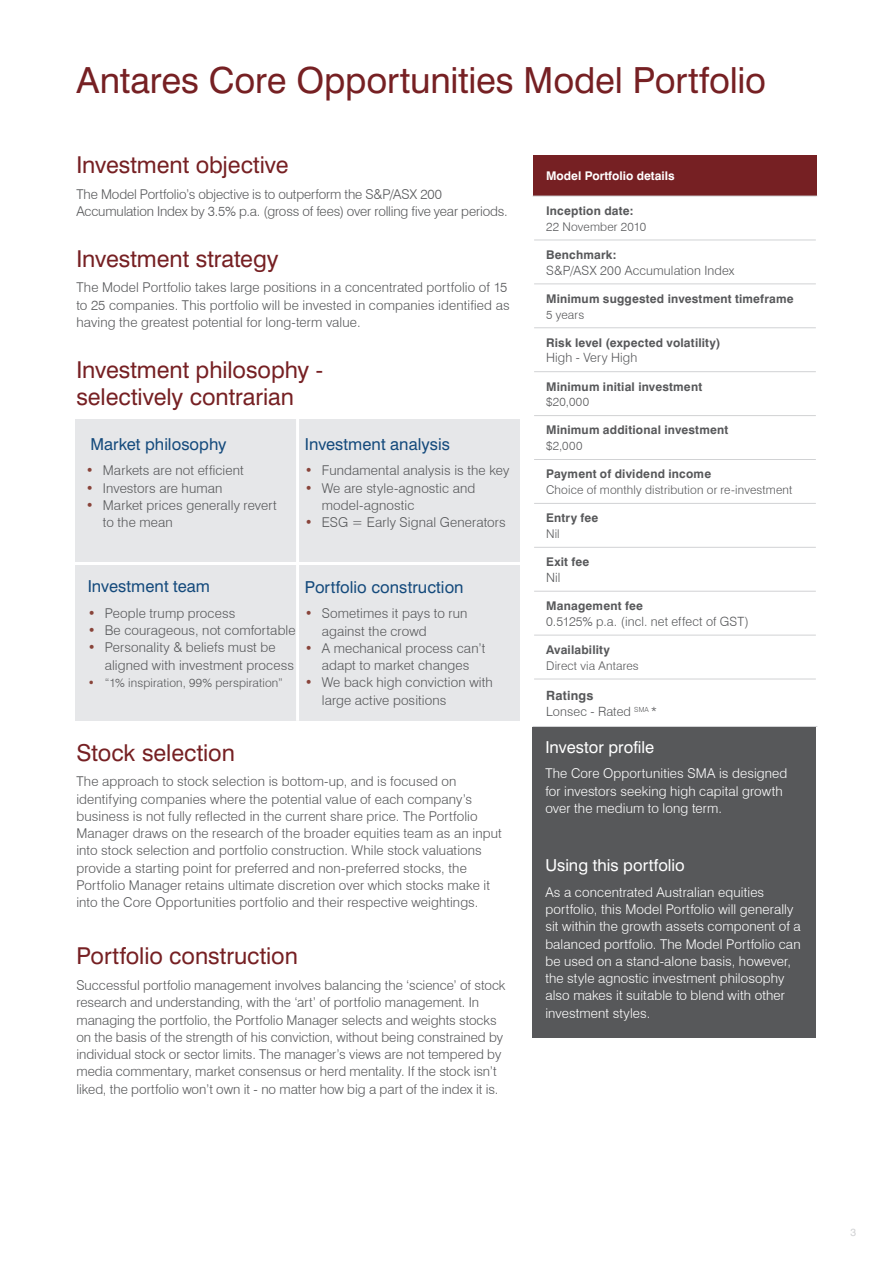
<style>
.page{position:relative;width:893px;height:1263px;background:#fff}
.page>*{position:absolute;margin:0;border:0;box-sizing:border-box;transform-origin:0 0}
.t1{font:36px "Swiss 721 BT";letter-spacing:-.005em;color:#762023}
.t2{font:23.25px/27px "Swiss 721 BT";color:#762023}
.t3{font:16.5px "Swiss 721 BT";letter-spacing:.005em;color:#144a7c}
.t4{font:16.5px "Swiss 721 BT";color:#fff}
.t5{font:300 13.5px/17.2px "Swiss 721 BT";letter-spacing:.005em;color:#57585a}
.t6{font:300 13.5px/17.2px "Swiss 721 BT";letter-spacing:.01em;color:#fff}
.t7{font:300 12.75px/15.8px "Swiss 721 BT";letter-spacing:.01em;color:#57585a}
.t8{font:700 12px "Swiss 721 BT";letter-spacing:.015em;color:#57585a}
.t9{font:300 12px "Swiss 721 BT";letter-spacing:.015em;color:#57585a}
.t10{font:700 12px "Swiss 721 BT";color:#fff}
.t11{font:10.5px "Swiss 721 BT";color:#d1d2d4}
.s1{color:#89443a}
.s2{font-weight:700}
</style>
<div class="page">
<div style="left:533px;top:155px;width:284px;height:41px;background:#762023"></div>
<hr style="left:533px;top:196px;width:284px;height:1px;background:#d1d2d4">
<hr style="left:816px;top:196px;width:1px;height:44px;background:#fff">
<hr style="left:534px;top:240px;width:282px;height:1px;background:#d1d2d4">
<hr style="left:534px;top:283px;width:282px;height:1px;background:#d1d2d4">
<hr style="left:534px;top:327px;width:282px;height:1px;background:#d1d2d4">
<hr style="left:534px;top:371px;width:282px;height:1px;background:#d1d2d4">
<hr style="left:534px;top:415px;width:282px;height:1px;background:#d1d2d4">
<hr style="left:534px;top:459px;width:282px;height:1px;background:#d1d2d4">
<hr style="left:534px;top:503px;width:282px;height:1px;background:#d1d2d4">
<hr style="left:534px;top:547px;width:282px;height:1px;background:#d1d2d4">
<hr style="left:534px;top:591px;width:282px;height:1px;background:#d1d2d4">
<hr style="left:534px;top:635px;width:282px;height:1px;background:#d1d2d4">
<hr style="left:534px;top:679px;width:282px;height:1px;background:#d1d2d4">
<hr style="left:533px;top:726px;width:284px;height:1px;background:#d1d2d4">
<div style="left:75px;top:419px;width:445px;height:302px;background:#e6e7e9"></div>
<hr style="left:67px;top:562px;width:458px;height:3px;background:#fff">
<hr style="left:296px;top:392px;width:3px;height:329px;background:#fff">
<div style="left:533px;top:727px;width:283px;height:310px;background:#57585a"></div>
<h1 class="t1" style="left:77px;top:58px;width:691px">Antares Core Opportunities Model Portfolio</h1>
<h2 class="t2" style="left:76px;top:151px;width:214px">Investment objective</h2>
<p class="t5" style="left:76px;top:185px;width:433px">The Model Portfolio’s objective is to outperform the S&amp;P/ASX 200<br>Accumulation Index by 3.5% p.a. (gross of fees) over rolling five year periods.</p>
<h2 class="t2" style="left:76px;top:245px;width:204px">Investment strategy</h2>
<p class="t5" style="left:76px;top:279px;width:435px">The Model Portfolio takes large positions in a concentrated portfolio of 15 to 25 companies. This portfolio will be invested in companies identified as having the greatest potential for long-term value.</p>
<h2 class="t2" style="left:76px;top:356px;width:248px">Investment philosophy - selectively contrarian</h2>
<p class="t3" style="left:90px;top:434px;width:138px">Market philosophy</p>
<p class="t5" style="left:86px;top:462px;width:159px"><span class="s1">•</span> Markets are not efficient</p>
<p class="t5" style="left:86px;top:479px;width:138px"><span class="s1">•</span> Investors are human</p>
<p class="t5" style="left:103px;top:496px;width:175px;text-indent:-17px"><span class="s1">•</span> Market prices generally revert to the mean</p>
<p class="t3" style="left:305px;top:434px;width:147px">Investment analysis</p>
<p class="t5" style="left:305px;top:462px;width:206px"><span class="s1">•</span> Fundamental analysis is the key</p>
<p class="t5" style="left:322px;top:479px;width:155px;text-indent:-17px"><span class="s1">•</span> We are style-agnostic and model-agnostic</p>
<p class="t5" style="left:305px;top:513px;width:203px"><span class="s1">•</span> ESG = Early Signal Generators</p>
<p class="t3" style="left:88px;top:576px;width:124px">Investment team</p>
<p class="t5" style="left:88px;top:604px;width:149px"><span class="s1">•</span> People trump process</p>
<p class="t5" style="left:88px;top:621px;width:209px"><span class="s1">•</span> Be courageous, not comfortable</p>
<p class="t5" style="left:105px;top:639px;width:191px;text-indent:-17px"><span class="s1">•</span> Personality &amp; beliefs must be aligned with investment process</p>
<p class="t9" style="left:88px;top:675px;width:197px"><span class="s1">•</span> “1% inspiration, 99% perspiration”</p>
<p class="t3" style="left:305px;top:577px;width:160px">Portfolio construction</p>
<p class="t5" style="left:322px;top:605px;width:147px;text-indent:-17px"><span class="s1">•</span> Sometimes it pays to run against the crowd</p>
<p class="t5" style="left:305px;top:639px;width:182px;text-align:center"><span class="s1">•</span> A mechanical process can’t adapt to market changes</p>
<p class="t5" style="left:322px;top:674px;width:173px;text-indent:-17px"><span class="s1">•</span> We back high conviction with large active positions</p>
<h2 class="t2" style="left:76px;top:739px;width:160px">Stock selection</h2>
<p class="t5" style="left:76px;top:773px;width:427px">The approach to stock selection is bottom-up, and is focused on identifying companies where the potential value of each company’s business is not fully reflected in the current share price. The Portfolio Manager draws on the research of the broader equities team as an input into stock selection and portfolio construction. While stock valuations provide a starting point for preferred and non-preferred stocks, the Portfolio Manager retains ultimate discretion over which stocks make it into the Core Opportunities portfolio and their respective weightings.</p>
<h2 class="t2" style="left:76px;top:942px;width:223px">Portfolio construction</h2>
<p class="t5" style="left:76px;top:976px;width:431px">Successful portfolio management involves balancing the ‘science’ of stock research and understanding, with the ‘art’ of portfolio management. In managing the portfolio, the Portfolio Manager selects and weights stocks on the basis of the strength of his conviction, without being constrained by individual stock or sector limits. The manager’s views are not tempered by media commentary, market consensus or herd mentality. If the stock isn’t liked, the portfolio won’t own it - no matter how big a part of the index it is.</p>
<p class="t10" style="left:546px;top:169px;width:130px">Model Portfolio details</p>
<p class="t8" style="left:546px;top:203px;width:89px">Inception date:</p>
<p class="t9" style="left:546px;top:219px;width:102px">22 November 2010</p>
<p class="t8" style="left:546px;top:247px;width:72px">Benchmark:</p>
<p class="t7" style="left:546px;top:262px;width:190px">S&amp;P/ASX 200 Accumulation Index</p>
<p class="t8" style="left:546px;top:291px;width:249px">Minimum suggested investment timeframe</p>
<p class="t9" style="left:546px;top:307px;width:40px">5 years</p>
<p class="t8" style="left:546px;top:335px;width:176px">Risk level (expected volatility)</p>
<p class="t7" style="left:546px;top:350px;width:93px">High - Very High</p>
<p class="t8" style="left:546px;top:379px;width:158px">Minimum initial investment</p>
<p class="t9" style="left:546px;top:395px;width:44px">$20,000</p>
<p class="t8" style="left:546px;top:423px;width:184px">Minimum additional investment</p>
<p class="t9" style="left:546px;top:439px;width:38px">$2,000</p>
<p class="t8" style="left:546px;top:467px;width:167px">Payment of dividend income</p>
<p class="t9" style="left:546px;top:483px;width:248px">Choice of monthly distribution or re-investment</p>
<p class="t8" style="left:546px;top:511px;width:54px">Entry fee</p>
<p class="t9" style="left:546px;top:526px;width:15px">Nil</p>
<p class="t8" style="left:546px;top:555px;width:45px">Exit fee</p>
<p class="t7" style="left:546px;top:569px;width:16px">Nil</p>
<p class="t8" style="left:546px;top:598px;width:98px">Management fee</p>
<p class="t7" style="left:546px;top:613px;width:204px">0.5125% p.a. (incl. net effect of GST)</p>
<p class="t8" style="left:546px;top:642px;width:65px">Availability</p>
<p class="t9" style="left:546px;top:658px;width:94px">Direct via Antares</p>
<p class="t7" style="left:546px;top:687px;width:113px"><span class="s2">Ratings<br></span>Lonsec - Rated <sup>SMA</sup> *</p>
<p class="t4" style="left:545px;top:737px;width:110px">Investor profile</p>
<p class="t6" style="left:545px;top:765px;width:244px">The Core Opportunities SMA is designed for investors seeking high capital growth over the medium to long term.</p>
<p class="t4" style="left:545px;top:855px;width:141px">Using this portfolio</p>
<p class="t6" style="left:545px;top:883px;width:257px">As a concentrated Australian equities portfolio, this Model Portfolio will generally sit within the growth assets component of a balanced portfolio. The Model Portfolio can be used on a stand-alone basis, however, the style agnostic investment philosophy also makes it suitable to blend with other investment styles.</p>
<p class="t11" style="left:851px;top:1226px;width:7px">3</p>
</div>
